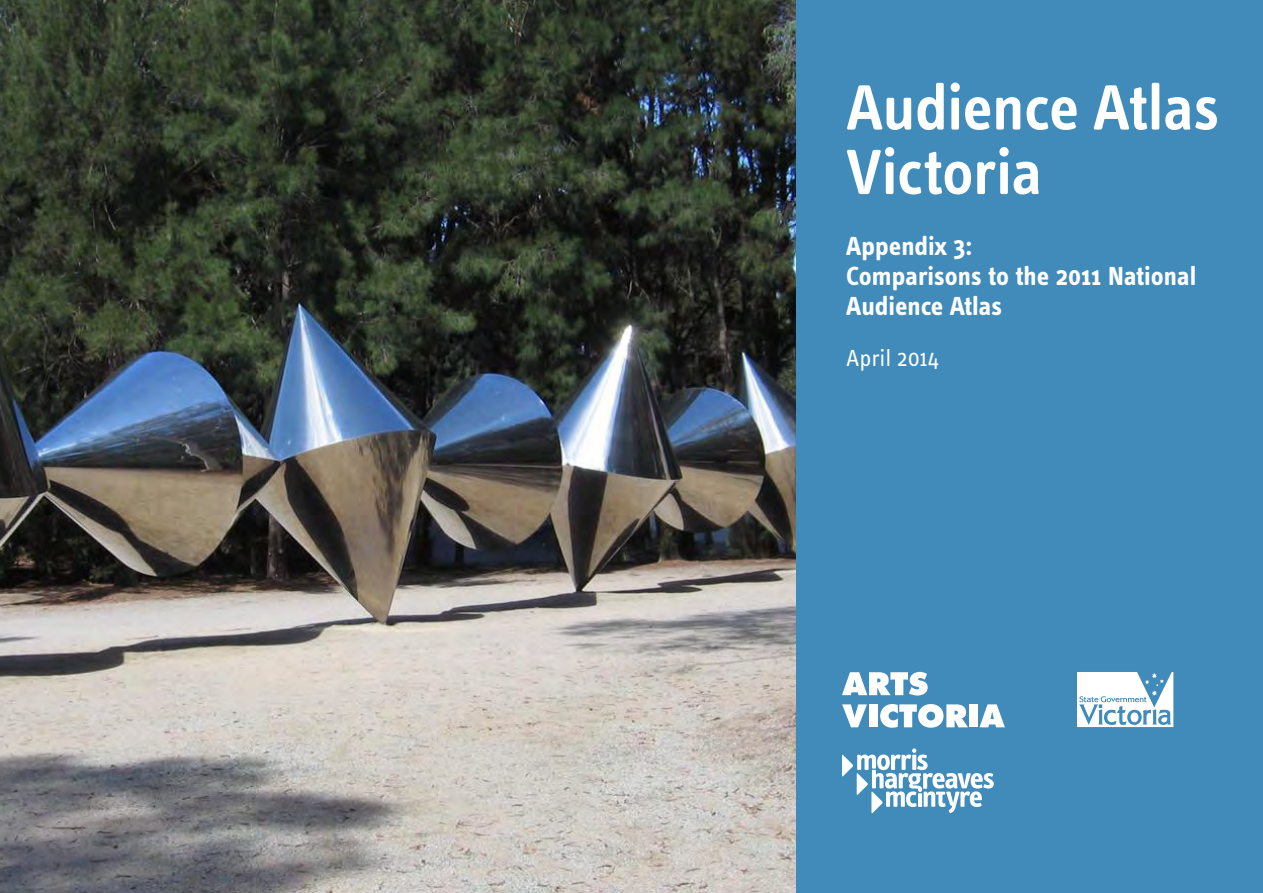
<style>
.page{position:relative;width:1263px;height:893px;background:#fff}
.page>*{position:absolute;margin:0;border:0;box-sizing:border-box;transform-origin:0 0}
.cover_head_1{font:600 66px/64.5px "Info Text";letter-spacing:-.015em;color:#fff}
.cover_head_2{font:700 27px/30px "Info Text";color:#fff}
.cover_head_2-2{font:24px "Info Text";color:#fff}
</style>
<div class="page">
<div style="left:795px;top:0;width:468px;height:893px;background:#418bba"></div>
<svg style="left:1077px;top:672px;width:96px;height:55px"></svg>
<div style="left:869px;top:704px;width:8px;height:23px;background:#fff"></div>
<svg style="left:880px;top:704px;width:88px;height:24px"></svg>
<div style="left:969px;top:704px;width:9px;height:23px;background:#fff"></div>
<svg style="left:842px;top:704px;width:25px;height:23px"></svg>
<svg style="left:842px;top:672px;width:86px;height:23px"></svg>
<svg style="left:979px;top:704px;width:26px;height:23px"></svg>
<svg style="left:842px;top:748px;width:152px;height:65px"></svg>
<img style="left:0;top:0;width:795px;height:893px">
<p class="cover_head_1" style="left:846px;top:75px;width:375px">Audience Atlas<br>Victoria</p>
<p class="cover_head_2" style="left:846px;top:231px;width:352px">Appendix 3:<br>Comparisons to the 2011 National<br>Audience Atlas</p>
<p class="cover_head_2-2" style="left:846px;top:344px;width:94px">April 2014</p>
</div>
